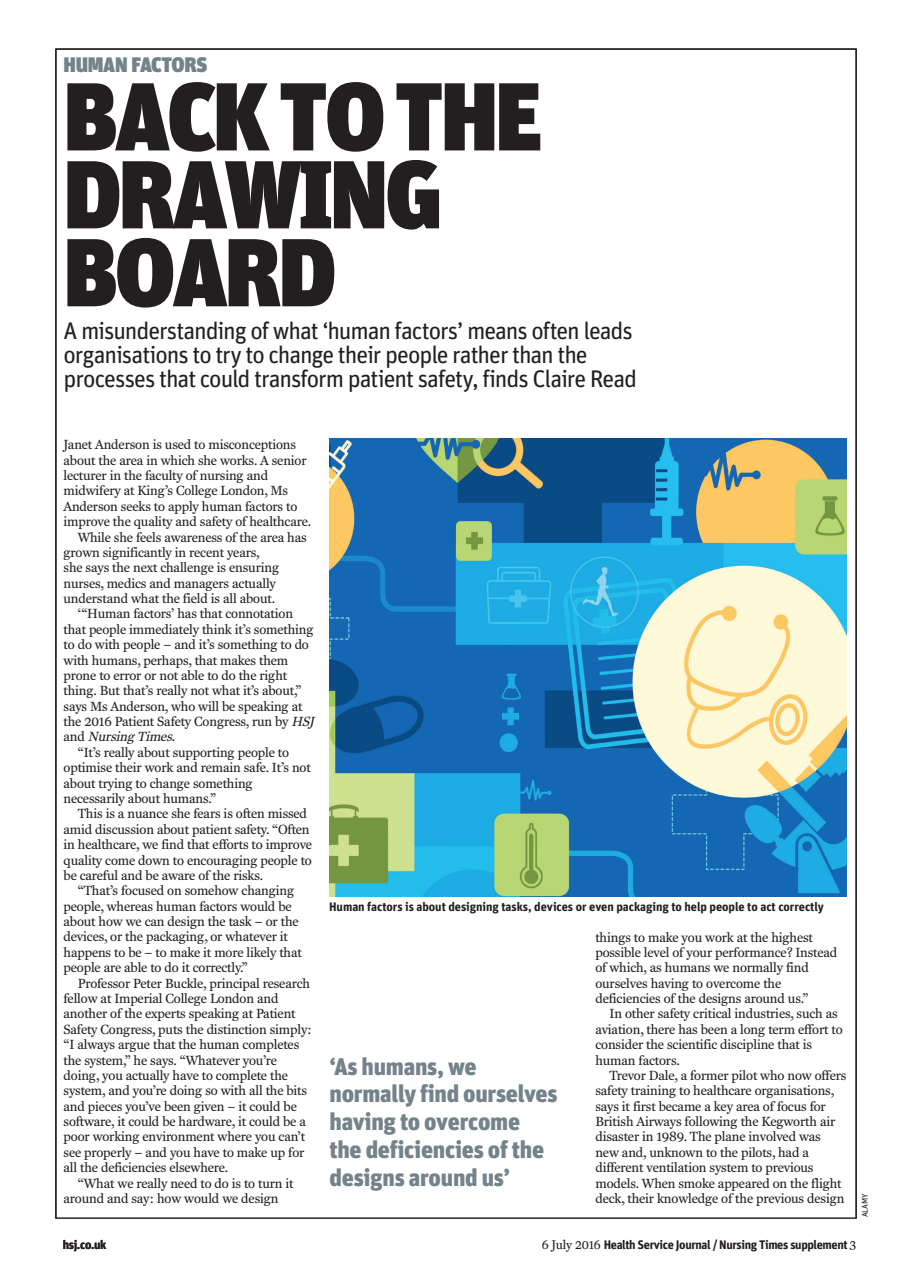
<style>
.page{position:relative;width:910px;height:1280px;background:#fff}
.page>*{position:absolute;margin:0;border:0;box-sizing:border-box;transform-origin:0 0}
.t1{font:900 96.3px/77.8px "Unit";letter-spacing:-.03em;color:#231f20}
.t2{font:24px/24px "Unit";letter-spacing:-.045em;color:#231f20}
.t3{font:900 24px/27.8px "Unit";letter-spacing:-.01em;color:#74838b}
.t4{font:900 21px "Unit";letter-spacing:-.015em;color:#74838b}
.t5{font:13.5px "Fenway";letter-spacing:-.01em;color:#231f20}
.t6{font:italic 13.5px "Fenway";color:#231f20}
.t7{font:700 12.3px "Unit";letter-spacing:-.005em;color:#231f20}
.t8{font:700 12.3px "Unit";letter-spacing:-.03em;color:#231f20}
.t9{font:8.25px "Unit";letter-spacing:.045em;color:#231f20}
.s1{font-style:italic}
.s2{font-style:normal}
.s3{font-family:"Fenway";font-weight:400;font-size:12.75px}
</style>
<div class="page">
<img style="left:330px;top:439px;width:516px;height:457px">
<p class="t4" style="left:64px;top:52px;width:145px">HUMAN FACTORS</p>
<p class="t1" style="left:64px;top:76px;width:480px">BACK TO THE<br>DRAWING<br>BOARD</p>
<p class="t2" style="left:64px;top:319px;width:575px">A misunderstanding of what ‘human factors’ means often leads organisations to try to change their people rather than the processes that could transform patient safety, finds Claire Read</p>
<p class="t5" style="left:64px;top:436px;width:234px">Janet Anderson is used to misconceptions</p>
<p class="t5" style="left:64px;top:451px;width:244px">about the area in which she works. A senior</p>
<p class="t5" style="left:64px;top:467px;width:206px">lecturer in the faculty of nursing and</p>
<p class="t5" style="left:64px;top:482px;width:226px">midwifery at King’s College London, Ms</p>
<p class="t5" style="left:64px;top:498px;width:235px">Anderson seeks to apply human factors to</p>
<p class="t5" style="left:64px;top:513px;width:249px">improve the quality and safety of healthcare.</p>
<p class="t5" style="left:78px;top:528px;width:230px">While she feels awareness of the area has</p>
<p class="t5" style="left:64px;top:544px;width:197px">grown significantly in recent years,</p>
<p class="t5" style="left:64px;top:559px;width:217px">she says the next challenge is ensuring</p>
<p class="t5" style="left:64px;top:575px;width:214px">nurses, medics and managers actually</p>
<p class="t5" style="left:64px;top:590px;width:213px">understand what the field is all about.</p>
<p class="t5" style="left:78px;top:605px;width:217px">‘“Human factors’ has that connotation</p>
<p class="t5" style="left:64px;top:621px;width:251px">that people immediately think it’s something</p>
<p class="t5" style="left:64px;top:636px;width:247px">to do with people – and it’s something to do</p>
<p class="t5" style="left:64px;top:651px;width:226px">with humans, perhaps, that makes them</p>
<p class="t5" style="left:64px;top:667px;width:225px">prone to error or not able to do the right</p>
<p class="t5" style="left:64px;top:682px;width:239px">thing. But that’s really not what it’s about,”</p>
<p class="t5" style="left:64px;top:698px;width:240px">says Ms Anderson, who will be speaking at</p>
<p class="t5" style="left:64px;top:713px;width:252px">the 2016 Patient Safety Congress, run by <span class="s1">HSJ</span></p>
<p class="t6" style="left:64px;top:728px;width:113px"><span class="s2">a n d</span> Nursing Times<span class="s2">.</span></p>
<p class="t5" style="left:78px;top:744px;width:213px">“It’s really about supporting people to</p>
<p class="t5" style="left:64px;top:759px;width:249px">optimise their work and remain safe. It’s not</p>
<p class="t5" style="left:64px;top:774px;width:191px">about trying to change something</p>
<p class="t5" style="left:64px;top:790px;width:154px">necessarily about humans.”</p>
<p class="t5" style="left:78px;top:805px;width:231px">This is a nuance she fears is often missed</p>
<p class="t5" style="left:64px;top:821px;width:247px">amid discussion about patient safety. “Often</p>
<p class="t5" style="left:64px;top:836px;width:250px">in healthcare, we find that efforts to improve</p>
<p class="t5" style="left:64px;top:851px;width:250px">quality come down to encouraging people to</p>
<p class="t5" style="left:64px;top:867px;width:201px">be careful and be aware of the risks.</p>
<p class="t5" style="left:78px;top:882px;width:218px">“That’s focused on somehow changing</p>
<p class="t5" style="left:64px;top:897px;width:229px">people, whereas human factors would be</p>
<p class="t5" style="left:64px;top:913px;width:236px">about how we can design the task – or the</p>
<p class="t5" style="left:64px;top:928px;width:226px">devices, or the packaging, or whatever it</p>
<p class="t5" style="left:64px;top:944px;width:240px">happens to be – to make it more likely that</p>
<p class="t5" style="left:64px;top:959px;width:186px">people are able to do it correctly.”</p>
<p class="t5" style="left:78px;top:974px;width:234px">Professor Peter Buckle, principal research</p>
<p class="t5" style="left:64px;top:990px;width:216px">fellow at Imperial College London and</p>
<p class="t5" style="left:64px;top:1005px;width:233px">another of the experts speaking at Patient</p>
<p class="t5" style="left:64px;top:1020px;width:250px">Safety Congress, puts the distinction simply:</p>
<p class="t5" style="left:64px;top:1036px;width:237px">“I always argue that the human completes</p>
<p class="t5" style="left:64px;top:1051px;width:215px">the system,” he says. “Whatever you’re</p>
<p class="t5" style="left:64px;top:1067px;width:226px">doing, you actually have to complete the</p>
<p class="t5" style="left:64px;top:1082px;width:245px">system, and you’re doing so with all the bits</p>
<p class="t5" style="left:64px;top:1097px;width:235px">and pieces you’ve been given – it could be</p>
<p class="t5" style="left:64px;top:1113px;width:244px">software, it could be hardware, it could be a</p>
<p class="t5" style="left:64px;top:1128px;width:243px">poor working environment where you can’t</p>
<p class="t5" style="left:64px;top:1143px;width:242px">see properly – and you have to make up for</p>
<p class="t5" style="left:64px;top:1159px;width:166px">all the deficiencies elsewhere.</p>
<p class="t5" style="left:78px;top:1174px;width:217px">“What we really need to do is to turn it</p>
<p class="t5" style="left:64px;top:1190px;width:216px">around and say: how would we design</p>
<p class="t7" style="left:329px;top:898px;width:496px">Human factors is about designing tasks, devices or even packaging to help people to act correctly</p>
<p class="t3" style="left:329px;top:1051px;width:230px">‘As humans, we normally find ourselves having to overcome the deficiencies of the designs around us’</p>
<p class="t5" style="left:595px;top:928px;width:219px">things to make you work at the highest</p>
<p class="t5" style="left:595px;top:944px;width:243px">possible level of your performance? Instead</p>
<p class="t5" style="left:595px;top:959px;width:215px">of which, as humans we normally find</p>
<p class="t5" style="left:595px;top:974px;width:187px">ourselves having to overcome the</p>
<p class="t5" style="left:595px;top:990px;width:214px">deficiencies of the designs around us.”</p>
<p class="t5" style="left:609px;top:1005px;width:230px">In other safety critical industries, such as</p>
<p class="t5" style="left:595px;top:1020px;width:249px">aviation, there has been a long term effort to</p>
<p class="t5" style="left:595px;top:1036px;width:218px">consider the scientific discipline that is</p>
<p class="t5" style="left:595px;top:1051px;width:86px">human factors.</p>
<p class="t5" style="left:609px;top:1067px;width:238px">Trevor Dale, a former pilot who now offers</p>
<p class="t5" style="left:595px;top:1082px;width:240px">safety training to healthcare organisations,</p>
<p class="t5" style="left:595px;top:1097px;width:232px">says it first became a key area of focus for</p>
<p class="t5" style="left:595px;top:1113px;width:241px">British Airways following the Kegworth air</p>
<p class="t5" style="left:595px;top:1128px;width:227px">disaster in 1989. The plane involved was</p>
<p class="t5" style="left:595px;top:1143px;width:215px">new and, unknown to the pilots, had a</p>
<p class="t5" style="left:595px;top:1159px;width:220px">different ventilation system to previous</p>
<p class="t5" style="left:595px;top:1174px;width:248px">models. When smoke appeared on the flight</p>
<p class="t5" style="left:595px;top:1190px;width:250px">deck, their knowledge of the previous design</p>
<p class="t9" style="left:860px;top:1217px;width:26px;rotate:-90deg">alamy</p>
<p class="t7" style="left:63px;top:1237px;width:45px">hsj.co.uk</p>
<p class="t8" style="left:541px;top:1237px;width:316px"><span class="s3">6 July 2016</span> Health Service Journal / Nursing Times supplement <span class="s3">3</span></p>
</div>
